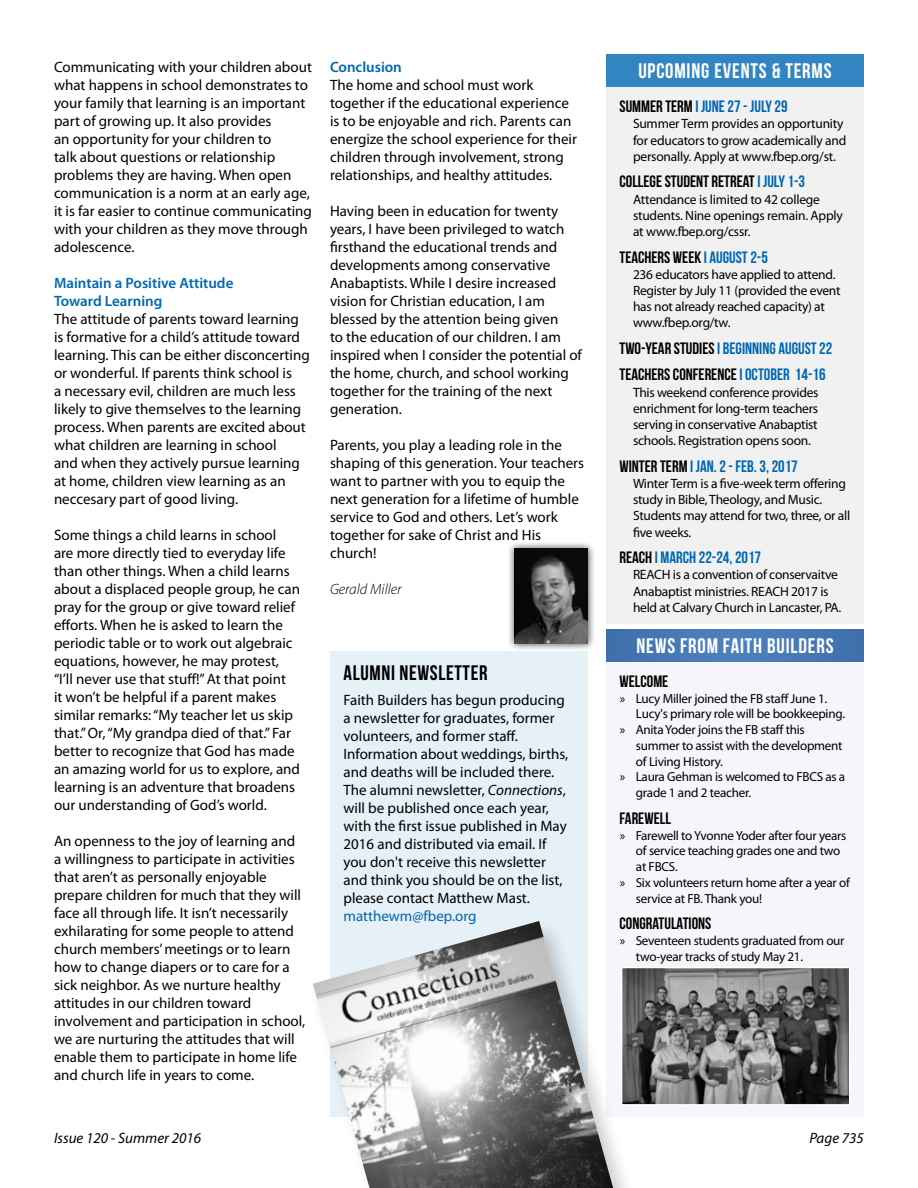
<style>
.page{position:relative;width:918px;height:1188px;background:#fff}
.page>*{position:absolute;margin:0;border:0;box-sizing:border-box;transform-origin:0 0}
.t1{font:21px "Bebas Neue";letter-spacing:.04em;color:#fff}
.t2{font:21px "Bebas Neue";letter-spacing:.03em;color:#000}
.t3{font:16.5px/26.5px "Bebas Neue";color:#000}
.t4{font:16.5px "Bebas Neue";color:#0067b1}
.t5{font:15px/18px "Myriad Pro";color:#000}
.t6{font:600 15px/18px "Myriad Pro";color:#0067b1}
.t7{font:italic 15px "Myriad Pro";color:#000}
.t8{font:15px "Myriad Pro";color:#0067b1}
.t9{font:italic 300 15px "Myriad Pro";color:#000}
.t10{font:13.5px/16.2px "Myriad Pro";letter-spacing:-.02em;color:#000}
.t11{font:13.2px/15.8px "Myriad Pro";letter-spacing:-.02em;color:#000}
.s1{font-style:italic}
.s2{color:#000}
.s3{color:#0067b1}
</style>
<div class="page">
<div style="left:507px;top:541px;width:89px;height:110px;background:#000;opacity:.75"></div>
<img style="left:515px;top:549px;width:73px;height:94px">
<div style="left:606px;top:86px;width:258px;height:538px;background:#f1f1f2"></div>
<div style="left:606px;top:54px;width:258px;height:32px;background:#3385c1"></div>
<div style="left:606px;top:661px;width:258px;height:456px;background:#f6f5f9"></div>
<div style="left:606px;top:630px;width:258px;height:31px;background:#4779b5"></div>
<img style="left:644px;top:970px;width:203px;height:133px">
<div style="left:621px;top:967px;width:229px;height:139px;border:2px solid #fff"></div>
<div style="left:330px;top:651px;width:258px;height:466px;background:#e6f0f7"></div>
<div style="left:309px;top:917px;width:335px;height:271px;background:#000;opacity:.2"></div>
<img style="left:313px;top:921px;width:300px;height:267px">
<p class="t5" style="left:54px;top:58px;width:260px">Communicating with your children about what happens in school demonstrates to your family that learning is an important part of growing up. It also provides<br>an opportunity for your children to<br>talk about questions or relationship problems they are having. When open communication is a norm at an early age, it is far easier to continue communicating with your children as they move through adolescence.</p>
<p class="t6" style="left:54px;top:274px;width:181px">Maintain a Positive Attitude<br>Toward Learning</p>
<p class="t5" style="left:54px;top:310px;width:257px">The attitude of parents toward learning is formative for a child’s attitude toward learning. This can be either disconcerting or wonderful. If parents think school is<br>a necessary evil, children are much less likely to give themselves to the learning process. When parents are excited about what children are learning in school<br>and when they actively pursue learning at home, children view learning as an neccesary part of good living.</p>
<p class="t5" style="left:54px;top:526px;width:248px">Some things a child learns in school<br>are more directly tied to everyday life than other things. When a child learns about a displaced people group, he can pray for the group or give toward relief efforts. When he is asked to learn the periodic table or to work out algebraic equations, however, he may protest, “I’ll never use that stuff!” At that point<br>it won’t be helpful if a parent makes similar remarks: “My teacher let us skip that.” Or, “My grandpa died of that.” Far better to recognize that God has made an amazing world for us to explore, and learning is an adventure that broadens our understanding of God’s world.</p>
<p class="t5" style="left:54px;top:832px;width:253px">An openness to the joy of learning and a willingness to participate in activities that aren’t as personally enjoyable prepare children for much that they will face all through life. It isn’t necessarily exhilarating for some people to attend church members’ meetings or to learn how to change diapers or to care for a sick neighbor. As we nurture healthy attitudes in our children toward involvement and participation in school, we are nurturing the attitudes that will enable them to participate in home life and church life in years to come.</p>
<p class="t6" style="left:330px;top:58px;width:73px">Conclusion</p>
<p class="t5" style="left:330px;top:76px;width:248px">The home and school must work together if the educational experience is to be enjoyable and rich. Parents can energize the school experience for their children through involvement, strong relationships, and healthy attitudes.</p>
<p class="t5" style="left:330px;top:202px;width:254px">Having been in education for twenty years, I have been privileged to watch firsthand the educational trends and developments among conservative Anabaptists. While I desire increased vision for Christian education, I am blessed by the attention being given<br>to the education of our children. I am inspired when I consider the potential of the home, church, and school working together for the training of the next generation.</p>
<p class="t5" style="left:330px;top:436px;width:256px">Parents, you play a leading role in the shaping of this generation. Your teachers want to partner with you to equip the next generation for a lifetime of humble service to God and others. Let’s work together for sake of Christ and His church!</p>
<p class="t9" style="left:330px;top:580px;width:73px">Gerald Miller</p>
<h1 class="t2" style="left:344px;top:661px;width:146px">ALUMNI NEWSLETTER</h1>
<p class="t5" style="left:344px;top:691px;width:226px">Faith Builders has begun producing a newsletter for graduates, former volunteers, and former staff.<br>Information about weddings, births, and deaths will be included there.<br>The alumni newsletter, <span class="s1">Connections</span>, will be published once each year, with the first issue published in May 2016 and distributed via email. If you don't receive this newsletter and think you should be on the list, please contact Matthew Mast.</p>
<p class="t8" style="left:344px;top:907px;width:135px">matthewm@fbep.org</p>
<h1 class="t1" style="left:638px;top:59px;width:195px">UPCOMING EVENTS &amp; TERMS</h1>
<p class="t4" style="left:620px;top:98px;width:170px"><span class="s2">SUMMER TERM</span> I JUNE 27 - JULY 29</p>
<p class="t10" style="left:633px;top:116px;width:215px">Summer Term provides an opportunity for educators to grow academically and personally. Apply at www.fbep.org/st.</p>
<p class="t3" style="left:620px;top:168px;width:187px">COLLEGE STUDENT RETREAT <span class="s3">I JULY 1-3</span></p>
<p class="t10" style="left:633px;top:191px;width:211px">Attendance is limited to 42 college students. Nine openings remain. Apply at www.fbep.org/cssr.</p>
<p class="t3" style="left:620px;top:243px;width:150px">TEACHERS WEEK <span class="s3">I AUGUST 2-5</span></p>
<p class="t10" style="left:633px;top:266px;width:209px">236 educators have applied to attend.<br>Register by July 11 (provided the event has not already reached capacity) at www.fbep.org/tw.</p>
<p class="t3" style="left:620px;top:335px;width:214px">TWO-YEAR STUDIES <span class="s3">I BEGINNING AUGUST 22<br></span>TEACHERS CONFERENCE <span class="s3">I OCTOBER 14-16</span></p>
<p class="t10" style="left:633px;top:384px;width:187px;text-align:justify">This weekend conference provides enrichment for long-term teachers serving in conservative Anabaptist schools. Registration opens soon.</p>
<p class="t4" style="left:620px;top:457px;width:180px"><span class="s2">WINTER TERM</span> I JAN. 2 - FEB. 3, 2017</p>
<p class="t10" style="left:633px;top:475px;width:219px">Winter Term is a five-week term offering study in Bible, Theology, and Music.<br>Students may attend for two, three, or all five weeks.</p>
<p class="t4" style="left:620px;top:548px;width:143px"><span class="s2">REACH</span> I MARCH 22-24, 2017</p>
<p class="t10" style="left:633px;top:567px;width:210px">REACH is a convention of conservaitve<br>Anabaptist ministries. REACH 2017 is held at Calvary Church in Lancaster, PA.</p>
<h1 class="t1" style="left:636px;top:635px;width:199px">NEWS FROM FAITH BUILDERS</h1>
<p class="t3" style="left:620px;top:668px;width:50px">WELCOME</p>
<p class="t11" style="left:620px;top:690px;width:209px">» Lucy Miller joined the FB staff June 1.</p>
<p class="t11" style="left:636px;top:706px;width:211px">Lucy's primary role will be bookkeeping.</p>
<p class="t11" style="left:620px;top:722px;width:186px">» Anita Yoder joins the FB staff this</p>
<p class="t11" style="left:636px;top:737px;width:208px">summer to assist with the development</p>
<p class="t11" style="left:636px;top:753px;width:88px">of Living History.</p>
<p class="t11" style="left:620px;top:769px;width:227px">» Laura Gehman is welcomed to FBCS as a</p>
<p class="t11" style="left:636px;top:785px;width:117px">grade 1 and 2 teacher.</p>
<p class="t3" style="left:620px;top:805px;width:53px">FAREWELL</p>
<p class="t11" style="left:620px;top:827px;width:228px">» Farewell to Yvonne Yoder after four years</p>
<p class="t11" style="left:636px;top:843px;width:206px">of service teaching grades one and two</p>
<p class="t11" style="left:636px;top:858px;width:43px">at FBCS.</p>
<p class="t11" style="left:620px;top:874px;width:232px">» Six volunteers return home after a year of</p>
<p class="t11" style="left:636px;top:890px;width:128px">service at FB. Thank you!</p>
<p class="t3" style="left:620px;top:910px;width:93px">CONGRATULATIONS</p>
<p class="t11" style="left:636px;top:932px;width:210px;text-indent:-16px">» Seventeen students graduated from our two-year tracks of study May 21.</p>
<p class="t7" style="left:54px;top:1129px;width:149px">Issue 120 - Summer 2016</p>
<p class="t7" style="left:809px;top:1129px;width:56px">Page 735</p>
</div>
